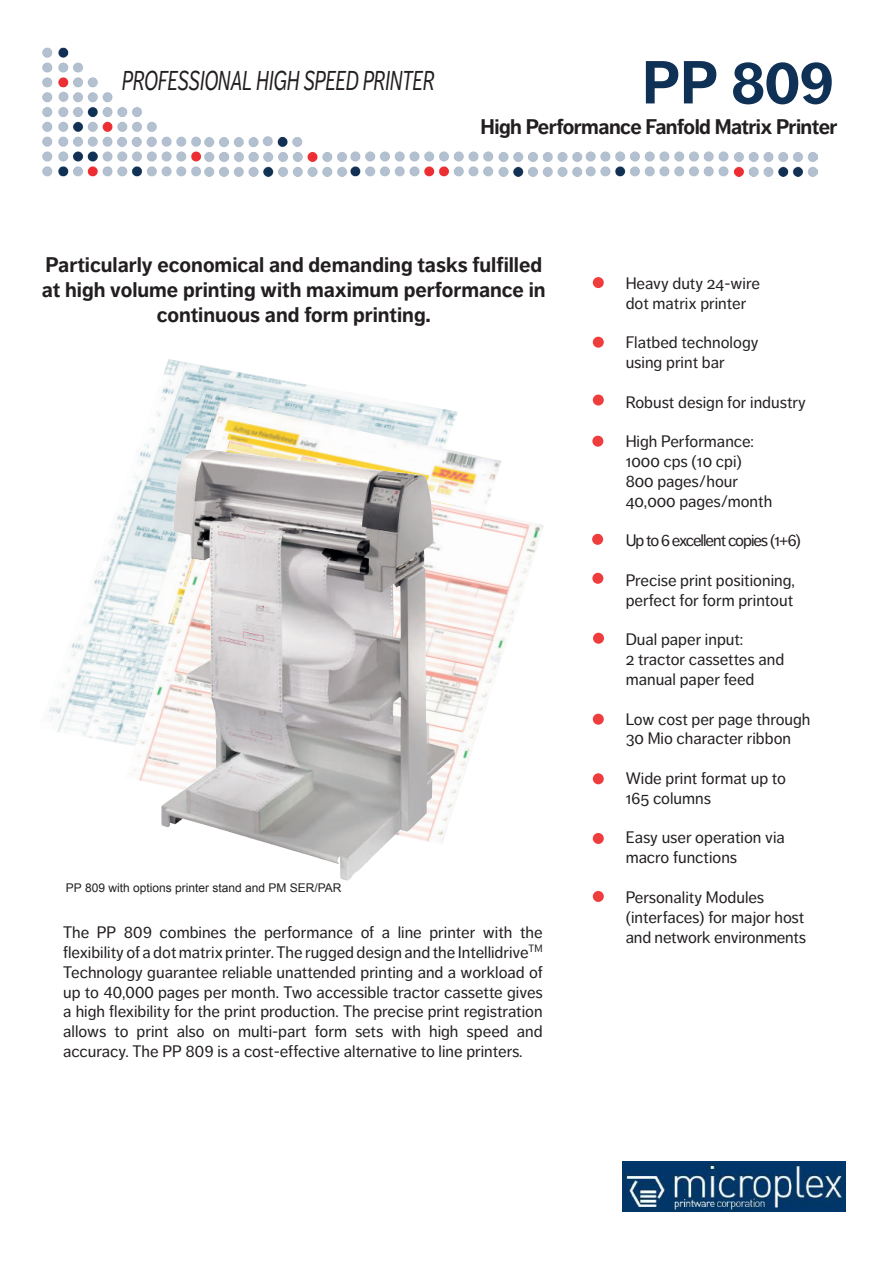
<style>
.page{position:relative;width:893px;height:1263px;background:#fff}
.page>*{position:absolute;margin:0;border:0;box-sizing:border-box;transform-origin:0 0}
.t1{font:700 60px "Dagny Pro";color:#0e3155}
.t2{font:italic 27px "Dagny Pro";color:#231f20;scale:.71 1}
.t3{font:700 21px/25.2px "Dagny Pro";color:#231f20;text-align:center}
.t4{font:700 21px "Dagny Pro";letter-spacing:-.025em;color:#231f20}
.t5{font:16.5px/19.8px "Dagny Pro";color:#231f20}
.t6{font:16.5px "Dagny Pro";letter-spacing:-.06em;color:#231f20}
.t7{font:12px "Arial";color:#231f20}
</style>
<div class="page">
<img style="left:43px;top:47px;width:775px;height:130px">
<div style="left:636px;top:51px;width:205px;height:62px;background:#fff"></div>
<img style="left:47px;top:359px;width:315px;height:385px">
<img style="left:150px;top:401px;width:335px;height:57px">
<img style="left:125px;top:458px;width:419px;height:367px">
<img style="left:162px;top:449px;width:295px;height:431px">
<div style="left:592px;top:436px;width:11px;height:11px;background:#ee3d3c;border-radius:50%"></div>
<div style="left:593px;top:833px;width:11px;height:11px;background:#ee3d3c;border-radius:50%"></div>
<div style="left:593px;top:714px;width:11px;height:11px;background:#ee3d3c;border-radius:50%"></div>
<div style="left:593px;top:633px;width:11px;height:11px;background:#ee3d3c;border-radius:50%"></div>
<div style="left:593px;top:394px;width:11px;height:11px;background:#ee3d3c;border-radius:50%"></div>
<div style="left:593px;top:337px;width:11px;height:11px;background:#ee3d3c;border-radius:50%"></div>
<div style="left:593px;top:277px;width:11px;height:11px;background:#ee3d3c;border-radius:50%"></div>
<div style="left:593px;top:773px;width:11px;height:11px;background:#ee3d3c;border-radius:50%"></div>
<div style="left:592px;top:534px;width:11px;height:11px;background:#ee3d3c;border-radius:50%"></div>
<div style="left:592px;top:573px;width:11px;height:11px;background:#ee3d3c;border-radius:50%"></div>
<div style="left:593px;top:891px;width:11px;height:11px;background:#ee3d3c;border-radius:50%"></div>
<img style="left:623px;top:1162px;width:222px;height:50px">
<h2 class="t2" style="left:122px;top:65px;width:442px">PROFESSIONAL HIGH SPEED PRINTER</h2>
<h1 class="t1" style="left:642px;top:47px;width:193px">PP 809</h1>
<p class="t4" style="left:480px;top:114px;width:358px">High Performance Fanfold Matrix Printer</p>
<p class="t3" style="left:42px;top:252px;width:505px">Particularly economical and demanding tasks fulfilled at high volume printing with maximum performance in continuous and form printing.</p>
<p class="t7" style="left:66px;top:879px;width:277px">PP 809 with options printer stand and PM SER/PAR</p>
<p class="t5" style="left:63px;top:923px;width:481px;text-align:justify">The PP 809 combines the performance of a line printer with the flexibility of a dot matrix printer. The rugged design and the Intellidrive<sup>TM </sup>Technology guarantee reliable unattended printing and a workload of up to 40,000 pages per month. Two accessible tractor cassette gives a high flexibility for the print production. The precise print registration allows to print also on multi-part form sets with high speed and accuracy. The PP 809 is a cost-effective alternative to line printers.</p>
<p class="t5" style="left:626px;top:273px;width:136px">Heavy duty 24-wire dot matrix printer</p>
<p class="t5" style="left:626px;top:333px;width:134px">Flatbed technology using print bar</p>
<p class="t5" style="left:626px;top:392px;width:182px">Robust design for industry</p>
<p class="t5" style="left:626px;top:432px;width:148px">High Performance:<br>1000 cps (10 cpi)<br>800 pages/hour<br>40,000 pages/month</p>
<p class="t6" style="left:626px;top:531px;width:177px">Up to 6 excellent copies (1+6)</p>
<p class="t5" style="left:626px;top:570px;width:171px">Precise print positioning, perfect for form printout</p>
<p class="t5" style="left:626px;top:630px;width:160px">Dual paper input:<br>2 tractor cassettes and manual paper feed</p>
<p class="t5" style="left:626px;top:709px;width:186px">Low cost per page through<br>30 Mio character ribbon</p>
<p class="t5" style="left:626px;top:768px;width:162px">Wide print format up to<br>165 columns</p>
<p class="t5" style="left:626px;top:828px;width:161px">Easy user operation via macro functions</p>
<p class="t5" style="left:626px;top:887px;width:182px">Personality Modules (interfaces) for major host and network environments</p>
</div>
